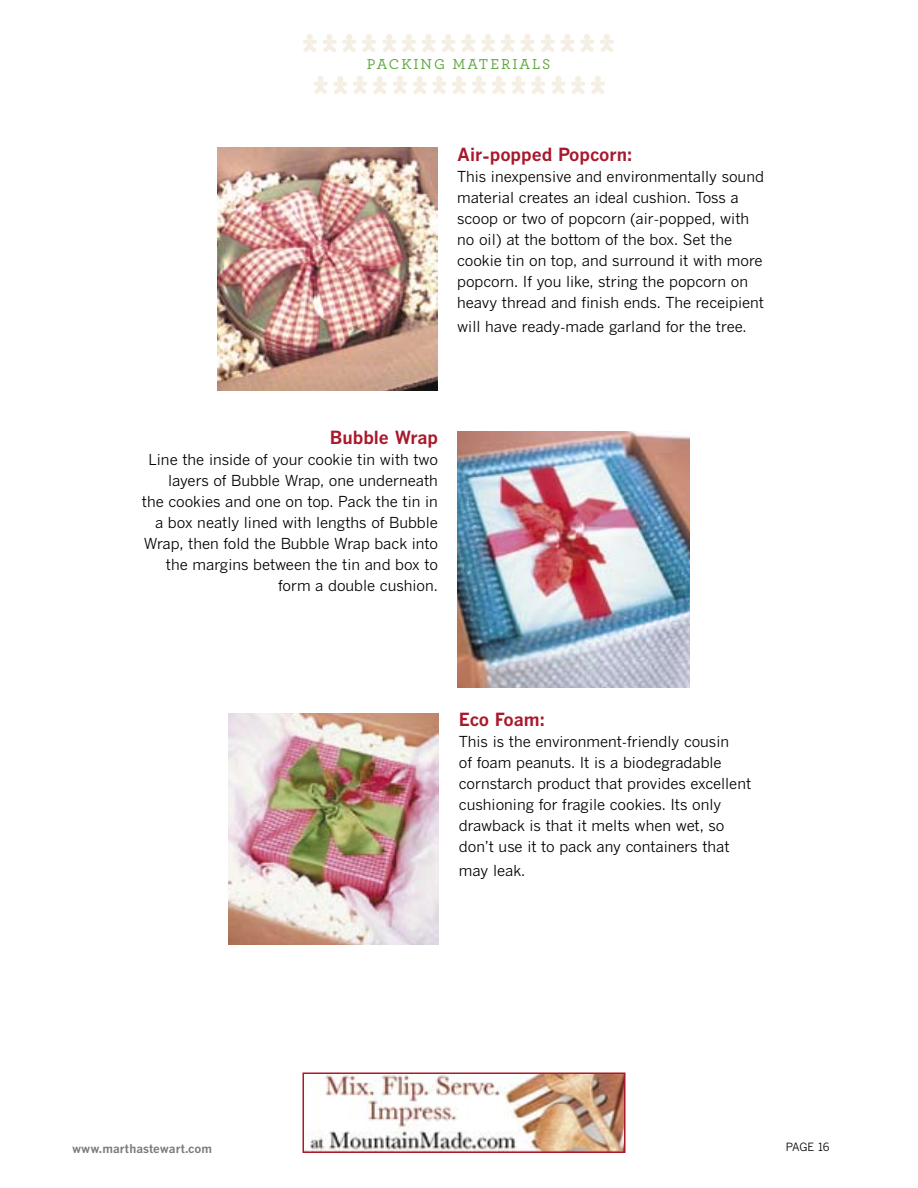
<style>
.page{position:relative;width:918px;height:1188px;background:#fff}
.page>*{position:absolute;margin:0;border:0;box-sizing:border-box;transform-origin:0 0}
.t1{font:700 18px "MSL Gothic OSF";color:#a9192d}
.t2{font:15px/21px "MSL Gothic OSF";color:#000}
.t3{font:15px "Archer";letter-spacing:.13em;color:#60a742}
.t4{font:700 12px "MSL Gothic";letter-spacing:.005em;color:#797c7d}
.t5{font:11.25px "MSL Gothic";letter-spacing:-.02em;color:#000}
</style>
<div class="page">
<img style="left:218px;top:148px;width:219px;height:242px">
<img style="left:458px;top:431px;width:232px;height:257px">
<img style="left:228px;top:714px;width:210px;height:231px">
<svg style="left:303px;top:34px;width:14px;height:18px"></svg>
<svg style="left:323px;top:34px;width:33px;height:18px"></svg>
<svg style="left:362px;top:34px;width:14px;height:18px"></svg>
<svg style="left:382px;top:34px;width:14px;height:18px"></svg>
<svg style="left:402px;top:34px;width:14px;height:18px"></svg>
<svg style="left:422px;top:34px;width:33px;height:18px"></svg>
<svg style="left:461px;top:34px;width:14px;height:18px"></svg>
<svg style="left:481px;top:34px;width:14px;height:18px"></svg>
<svg style="left:501px;top:34px;width:34px;height:18px"></svg>
<svg style="left:541px;top:34px;width:53px;height:18px"></svg>
<svg style="left:600px;top:34px;width:14px;height:18px"></svg>
<svg style="left:314px;top:76px;width:33px;height:18px"></svg>
<svg style="left:353px;top:76px;width:14px;height:18px"></svg>
<svg style="left:373px;top:76px;width:14px;height:18px"></svg>
<svg style="left:393px;top:76px;width:14px;height:18px"></svg>
<svg style="left:413px;top:76px;width:33px;height:18px"></svg>
<svg style="left:452px;top:76px;width:14px;height:18px"></svg>
<svg style="left:472px;top:76px;width:14px;height:18px"></svg>
<svg style="left:492px;top:76px;width:53px;height:18px"></svg>
<svg style="left:551px;top:76px;width:34px;height:18px"></svg>
<svg style="left:591px;top:76px;width:14px;height:18px"></svg>
<img style="left:303px;top:1072px;width:323px;height:81px">
<p class="t3" style="left:367px;top:55px;width:185px">PACKING MATERIALS</p>
<p class="t1" style="left:457px;top:144px;width:177px">Air-popped Popcorn:</p>
<p class="t2" style="left:457px;top:166px;width:308px">This inexpensive and environmentally sound material creates an ideal cushion. Toss a scoop or two of popcorn (air-popped, with no oil) at the bottom of the box. Set the cookie tin on top, and surround it with more popcorn. If you like, string the popcorn on heavy thread and finish ends. The receipient</p>
<p class="t2" style="left:457px;top:316px;width:291px">will have ready-made garland for the tree.</p>
<p class="t1" style="left:330px;top:426px;width:110px">Bubble Wrap</p>
<p class="t2" style="left:142px;top:449px;width:298px;text-align:right">Line the inside of your cookie tin with two layers of Bubble Wrap, one underneath<br>the cookies and one on top. Pack the tin in a box neatly lined with lengths of Bubble Wrap, then fold the Bubble Wrap back into the margins between the tin and box to form a double cushion.</p>
<p class="t1" style="left:459px;top:709px;width:87px">Eco Foam:</p>
<p class="t2" style="left:459px;top:731px;width:294px">This is the environment-friendly cousin<br>of foam peanuts. It is a biodegradable cornstarch product that provides excellent cushioning for fragile cookies. Its only drawback is that it melts when wet, so don’t use it to pack any containers that</p>
<p class="t2" style="left:459px;top:860px;width:68px">may leak.</p>
<p class="t4" style="left:72px;top:1141px;width:142px">www.marthastewart.com</p>
<p class="t5" style="left:786px;top:1140px;width:46px">PAGE 16</p>
</div>
